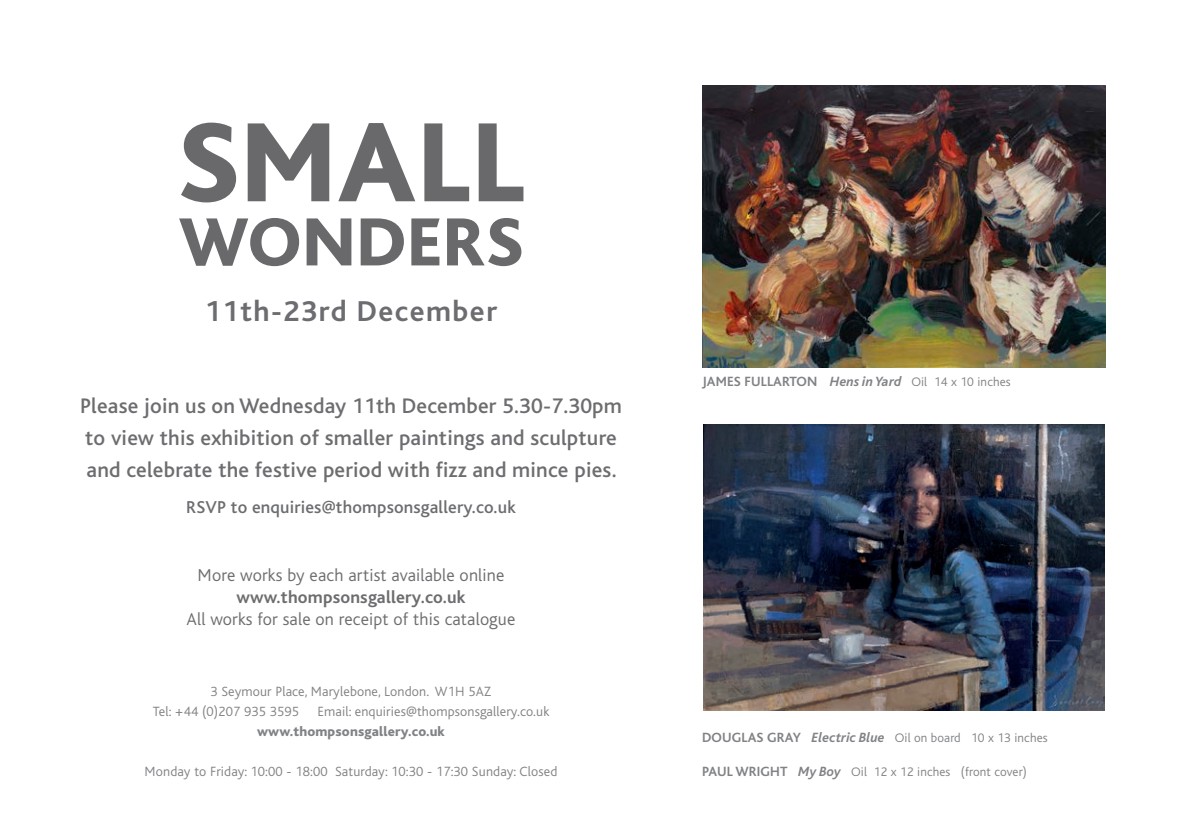
<style>
.page{position:relative;width:1191px;height:840px;background:#fff}
.page>*{position:absolute;margin:0;border:0;box-sizing:border-box;transform-origin:0 0}
.t1{font:800 118px "Bliss";letter-spacing:.02em;color:#69696c}
.t2{font:800 71.2px "Bliss";letter-spacing:.02em;color:#69696c}
.t3{font:700 30px "Bliss";letter-spacing:.05em;color:#6c6d70}
.t4{font:500 22px "Bliss";letter-spacing:.01em;color:#6c6d70}
.t5{font:300 18px/22px "Bliss";letter-spacing:.01em;color:#6c6d70;text-align:center}
.t6{font:500 18px "Bliss";letter-spacing:.01em;color:#6c6d70}
.t7{font:300 14px "Bliss";letter-spacing:.01em;color:#808285}
.t8{font:700 14px "Bliss";letter-spacing:.01em;color:#808285}
.t9{font:800 14px "Bliss";letter-spacing:.01em;color:#808285}
.t10{font:300 13px "Bliss";letter-spacing:.01em;color:#808285}
.s1{font-weight:700}
.s2{font-style:italic}
.s3{font-weight:300;font-size:13px}
.s4{font-weight:700;font-size:14px}
.s5{font-weight:700;font-style:italic;font-size:14px}
</style>
<div class="page">
<img style="left:702px;top:85px;width:403px;height:282px">
<img style="left:703px;top:424px;width:401px;height:286px">
<p class="t1" style="left:178px;top:101px;width:348px">SMALL</p>
<p class="t2" style="left:179px;top:205px;width:345px">WONDERS</p>
<p class="t3" style="left:205px;top:296px;width:294px">11th-23rd December</p>
<p class="t4" style="left:80px;top:393px;width:543px">Please join us on Wednesday 11th December 5.30-7.30pm</p>
<p class="t4" style="left:85px;top:425px;width:533px">to view this exhibition of smaller paintings and sculpture</p>
<p class="t4" style="left:86px;top:457px;width:531px">and celebrate the festive period with fizz and mince pies.</p>
<p class="t6" style="left:186px;top:497px;width:331px">RSVP to enquiries@thompsonsgallery.co.uk</p>
<p class="t5" style="left:198px;top:564px;width:308px">More works by each artist available online <span class="s1">www.thompsonsgallery.co.uk</span></p>
<p class="t5" style="left:187px;top:608px;width:330px">All works for sale on receipt of this catalogue</p>
<p class="t7" style="left:210px;top:683px;width:283px">3 Seymour Place, Marylebone, London. W1H 5AZ</p>
<p class="t7" style="left:153px;top:703px;width:148px">Tel: +44 (0)207 935 3595</p>
<p class="t7" style="left:317px;top:703px;width:233px">Email: enquiries@thompsonsgallery.co.uk</p>
<p class="t9" style="left:257px;top:723px;width:189px">www.thompsonsgallery.co.uk</p>
<p class="t7" style="left:145px;top:763px;width:414px">Monday to Friday: 10:00 - 18:00 Saturday: 10:30 - 17:30 Sunday: Closed</p>
<p class="t8" style="left:702px;top:374px;width:310px">JAMES FULLARTON <span class="s2">Hens in Yard</span> <span class="s3">Oil 14 x 10 inches</span></p>
<p class="t10" style="left:702px;top:730px;width:347px"><span class="s4">DOUGLAS GRAY</span> <span class="s5">Electric Blue</span> Oil on board 10 x 13 inches</p>
<p class="t10" style="left:702px;top:764px;width:326px"><span class="s4">PAUL WRIGHT</span> <span class="s5">My Boy</span> Oil 12 x 12 inches (front cover)</p>
</div>
